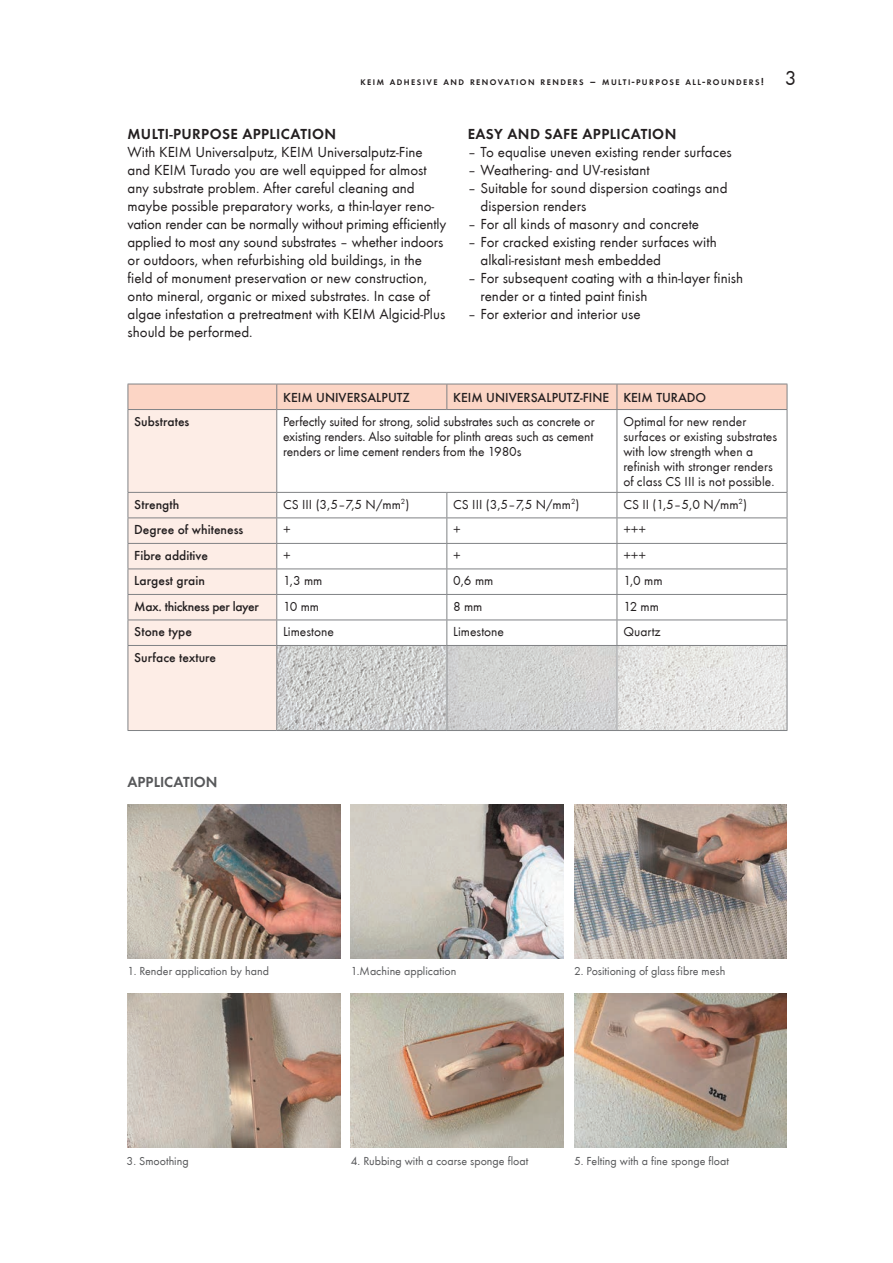
<style>
.page{position:relative;width:893px;height:1263px;background:#fff}
.page>*{position:absolute;margin:0;border:0;box-sizing:border-box;transform-origin:0 0}
.t1{font:15px/18px "Futura T Boo";color:#231f20}
.t2{font:15px "Futura T Dem";letter-spacing:.025em;color:#231f20}
.t3{font:15px "Futura T Dem";color:#57585a}
.t4{font:13.5px/15px "Futura T Boo";color:#231f20;text-align:justify}
.t5{font:500 13.5px "Futura T";color:#231f20}
.t6{font:500 13.5px "Futura T";letter-spacing:-.025em;color:#231f20}
.t7{font:12px "Futura T Boo";color:#57585a}
.t8{font:8.4px "Futura T Dem";letter-spacing:.17em;color:#231f20}
.s1{font-size:12px}
.s2{font-size:10.5px}
.s3{font-family:"Futura T Boo";font-size:21px}
</style>
<div class="page">
<img style="left:278px;top:646px;width:168px;height:83px">
<img style="left:448px;top:646px;width:167px;height:83px">
<img style="left:618px;top:646px;width:168px;height:83px">
<div style="left:129px;top:410px;width:147px;height:320px;background:#fdede6"></div>
<div style="left:128px;top:384px;width:660px;height:25px;background:#fcd5c5"></div>
<hr style="left:128px;top:409px;width:149px;height:1px;background:#808285">
<hr style="left:128px;top:410px;width:1px;height:82px;background:#808285">
<hr style="left:277px;top:409px;width:170px;height:1px;background:#808285">
<hr style="left:276px;top:410px;width:1px;height:82px;background:#808285">
<hr style="left:447px;top:409px;width:170px;height:1px;background:#808285">
<hr style="left:617px;top:409px;width:170px;height:1px;background:#808285">
<hr style="left:617px;top:410px;width:1px;height:82px;background:#808285">
<hr style="left:787px;top:410px;width:1px;height:82px;background:#808285">
<hr style="left:128px;top:492px;width:149px;height:1px;background:#808285">
<hr style="left:277px;top:492px;width:170px;height:1px;background:#808285">
<hr style="left:447px;top:492px;width:170px;height:1px;background:#808285">
<hr style="left:617px;top:492px;width:170px;height:1px;background:#808285">
<hr style="left:128px;top:517px;width:149px;height:1px;background:#808285">
<hr style="left:277px;top:517px;width:170px;height:1px;background:#808285">
<hr style="left:447px;top:517px;width:170px;height:1px;background:#808285">
<hr style="left:617px;top:517px;width:170px;height:1px;background:#808285">
<hr style="left:128px;top:543px;width:149px;height:1px;background:#808285">
<hr style="left:277px;top:543px;width:170px;height:1px;background:#808285">
<hr style="left:447px;top:543px;width:170px;height:1px;background:#808285">
<hr style="left:617px;top:543px;width:170px;height:1px;background:#808285">
<hr style="left:128px;top:568px;width:149px;height:1px;background:#808285">
<hr style="left:277px;top:568px;width:170px;height:1px;background:#808285">
<hr style="left:447px;top:568px;width:170px;height:1px;background:#808285">
<hr style="left:617px;top:568px;width:170px;height:1px;background:#808285">
<hr style="left:128px;top:594px;width:149px;height:1px;background:#808285">
<hr style="left:277px;top:594px;width:170px;height:1px;background:#808285">
<hr style="left:447px;top:594px;width:170px;height:1px;background:#808285">
<hr style="left:617px;top:594px;width:170px;height:1px;background:#808285">
<hr style="left:128px;top:620px;width:149px;height:1px;background:#808285">
<svg style="left:128px;top:493px;width:1px;height:152px"></svg>
<hr style="left:277px;top:620px;width:170px;height:1px;background:#808285">
<svg style="left:276px;top:493px;width:1px;height:152px"></svg>
<hr style="left:447px;top:620px;width:170px;height:1px;background:#808285">
<svg style="left:446px;top:493px;width:1px;height:152px"></svg>
<hr style="left:617px;top:620px;width:170px;height:1px;background:#808285">
<svg style="left:617px;top:493px;width:1px;height:152px"></svg>
<svg style="left:787px;top:493px;width:1px;height:152px"></svg>
<hr style="left:128px;top:645px;width:149px;height:1px;background:#808285">
<hr style="left:128px;top:646px;width:1px;height:84px;background:#808285">
<hr style="left:277px;top:645px;width:170px;height:1px;background:#808285">
<hr style="left:276px;top:646px;width:1px;height:84px;background:#808285">
<hr style="left:447px;top:645px;width:170px;height:1px;background:#808285">
<hr style="left:446px;top:646px;width:1px;height:84px;background:#808285">
<hr style="left:617px;top:645px;width:170px;height:1px;background:#808285">
<hr style="left:617px;top:646px;width:1px;height:84px;background:#808285">
<hr style="left:787px;top:646px;width:1px;height:84px;background:#808285">
<hr style="left:128px;top:730px;width:149px;height:1px;background:#808285">
<hr style="left:277px;top:730px;width:170px;height:1px;background:#808285">
<hr style="left:447px;top:730px;width:170px;height:1px;background:#808285">
<hr style="left:617px;top:730px;width:170px;height:1px;background:#808285">
<img style="left:351px;top:805px;width:212px;height:153px">
<img style="left:574px;top:805px;width:213px;height:153px">
<img style="left:128px;top:805px;width:212px;height:153px">
<img style="left:351px;top:994px;width:212px;height:153px">
<img style="left:574px;top:994px;width:213px;height:153px">
<img style="left:128px;top:994px;width:212px;height:153px">
<p class="t8" style="left:360px;top:77px;width:438px">KEIM ADHESIVE AND RENOVATION RENDERS <span class="s1">–</span> MULTI<span class="s1">-</span>PURPOSE ALL<span class="s1">-</span>ROUNDERS<span class="s2">!</span> <span class="s3">3</span></p>
<p class="t2" style="left:128px;top:125px;width:210px">MULTI-PURPOSE APPLICATION</p>
<p class="t1" style="left:128px;top:143px;width:320px">With KEIM Universalputz, KEIM Universalputz-Fine and KEIM Turado you are well equipped for almost any substrate problem. After careful cleaning and maybe possible preparatory works, a thin-layer reno&shy;vation render can be normally without priming efficiently applied to most any sound substrates – whether indoors or outdoors, when refurbishing old buildings, in the field of monument preservation or new construction, onto mineral, organic or mixed substrates. In case of algae infestation a pretreatment with KEIM Algicid-Plus should be performed.</p>
<p class="t2" style="left:468px;top:125px;width:210px">EASY AND SAFE APPLICATION</p>
<p class="t1" style="left:468px;top:143px;width:266px">– To equalise uneven existing render surfaces</p>
<p class="t1" style="left:468px;top:161px;width:183px">– Weathering- and UV-resistant</p>
<p class="t1" style="left:480px;top:179px;width:249px;text-indent:-13px">– Suitable for sound dispersion coatings and dispersion renders</p>
<p class="t1" style="left:468px;top:215px;width:233px">– For all kinds of masonry and concrete</p>
<p class="t1" style="left:480px;top:233px;width:238px;text-indent:-13px">– For cracked existing render surfaces with alkali-resistant mesh embedded</p>
<p class="t1" style="left:480px;top:269px;width:264px;text-indent:-13px">– For subsequent coating with a thin-layer finish render or a tinted paint finish</p>
<p class="t1" style="left:468px;top:305px;width:174px">– For exterior and interior use</p>
<p class="t5" style="left:283px;top:389px;width:128px">KEIM UNIVERSALPUTZ</p>
<p class="t5" style="left:453px;top:389px;width:255px">KEIM UNIVERSALPUTZ-FINE KEIM TURADO</p>
<p class="t5" style="left:134px;top:414px;width:57px">Substrates</p>
<p class="t4" style="left:283px;top:414px;width:313px">Perfectly suited for strong, solid substrates such as concrete or existing renders. Also suitable for plinth areas such as cement renders or lime cement renders from the 1980s</p>
<p class="t4" style="left:623px;top:414px;width:155px;text-align:left">Optimal for new render surfaces or existing substrates with low strength when a refinish with stronger renders of class CS III is not possible.</p>
<p class="t5" style="left:134px;top:496px;width:47px">Strength</p>
<p class="t4" style="left:283px;top:497px;width:128px">CS III (3,5–7,5 N/mm<sup>2</sup>)</p>
<p class="t4" style="left:453px;top:497px;width:128px">CS III (3,5–7,5 N/mm<sup>2</sup>)</p>
<p class="t4" style="left:623px;top:497px;width:125px">CS II (1,5–5,0 N/mm<sup>2</sup>)</p>
<p class="t5" style="left:134px;top:522px;width:111px">Degree of whiteness</p>
<p class="t4" style="left:283px;top:522px;width:9px">+</p>
<p class="t4" style="left:453px;top:522px;width:9px">+</p>
<p class="t4" style="left:623px;top:522px;width:24px">+++</p>
<p class="t5" style="left:134px;top:547px;width:75px">Fibre additive</p>
<p class="t4" style="left:283px;top:548px;width:9px">+</p>
<p class="t4" style="left:453px;top:548px;width:9px">+</p>
<p class="t4" style="left:623px;top:548px;width:24px">+++</p>
<p class="t5" style="left:134px;top:573px;width:72px">Largest grain</p>
<p class="t4" style="left:283px;top:573px;width:41px">1,3 mm</p>
<p class="t4" style="left:453px;top:573px;width:42px">0,6 mm</p>
<p class="t4" style="left:623px;top:573px;width:41px">1,0 mm</p>
<p class="t6" style="left:134px;top:598px;width:126px">Max. thickness per layer</p>
<p class="t4" style="left:283px;top:599px;width:38px">10 mm</p>
<p class="t4" style="left:453px;top:599px;width:31px">8 mm</p>
<p class="t4" style="left:623px;top:599px;width:37px">12 mm</p>
<p class="t5" style="left:134px;top:624px;width:59px">Stone type</p>
<p class="t4" style="left:283px;top:624px;width:52px">Limestone</p>
<p class="t4" style="left:453px;top:624px;width:52px">Limestone</p>
<p class="t4" style="left:623px;top:624px;width:39px">Quartz</p>
<p class="t5" style="left:134px;top:649px;width:83px">Surface texture</p>
<p class="t3" style="left:128px;top:773px;width:92px">APPLICATION</p>
<p class="t7" style="left:128px;top:964px;width:143px">1. Render application by hand</p>
<p class="t7" style="left:351px;top:964px;width:107px">1.Machine application</p>
<p class="t7" style="left:574px;top:964px;width:153px">2. Positioning of glass fibre mesh</p>
<p class="t7" style="left:127px;top:1154px;width:64px">3. Smoothing</p>
<p class="t7" style="left:351px;top:1154px;width:179px">4. Rubbing with a coarse sponge float</p>
<p class="t7" style="left:574px;top:1154px;width:156px">5. Felting with a fine sponge float</p>
</div>
